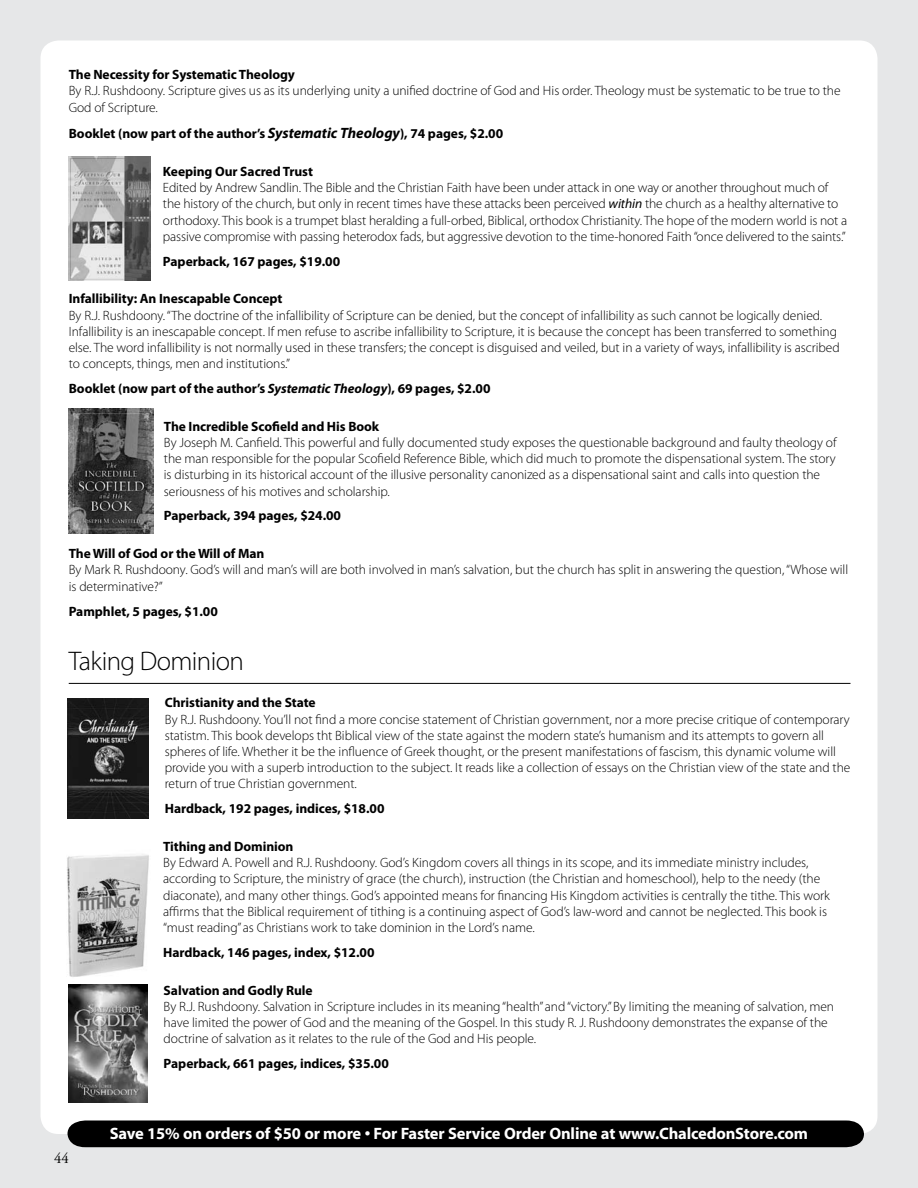
<style>
.page{position:relative;width:918px;height:1188px;background:#e6e7e8}
.page>*{position:absolute;margin:0;border:0;box-sizing:border-box;transform-origin:0 0}
.t1{font:300 27px "Myriad Pro";letter-spacing:-.025em;color:#000}
.t2{font:700 16.5px "Myriad";letter-spacing:-.01em;color:#fff}
.t3{font:15px "Adobe Garamond";color:#000}
.t4{font:300 13.5px/16.2px "Myriad Pro";letter-spacing:-.005em;color:#000}
.t5{font:700 13.5px "Myriad Pro";letter-spacing:-.005em;color:#000}
.s1{font-style:italic;font-size:15px}
.s2{font-weight:400;font-style:italic}
.s3{font-style:italic}
</style>
<div class="page">
<div style="left:40px;top:40px;width:838px;height:1094px;background:#fff;border-radius:18px"></div>
<div style="left:68px;top:1120px;width:796px;height:27px;background:#000"></div>
<hr style="left:69px;top:683px;width:782px;height:1px;background:#000">
<img style="left:68px;top:699px;width:81px;height:120px">
<img style="left:69px;top:157px;width:82px;height:123px">
<img style="left:69px;top:409px;width:84px;height:124px">
<img style="left:67px;top:854px;width:82px;height:123px">
<img style="left:69px;top:985px;width:78px;height:118px">
<p class="t5" style="left:69px;top:66px;width:228px">The Necessity for Systematic Theology</p>
<p class="t4" style="left:69px;top:83px;width:773px">By R.J. Rushdoony. Scripture gives us as its underlying unity a unified doctrine of God and His order. Theology must be systematic to be true to the<br>God of Scripture.</p>
<p class="t5" style="left:69px;top:125px;width:436px">Booklet (now part of the author’s <span class="s1">Systematic Theology</span>), 74 pages, $2.00</p>
<p class="t5" style="left:163px;top:163px;width:151px">Keeping Our Sacred Trust</p>
<p class="t4" style="left:163px;top:179px;width:686px">Edited by Andrew Sandlin. The Bible and the Christian Faith have been under attack in one way or another throughout much of the history of the church, but only in recent times have these attacks been perceived <span class="s2">within</span> the church as a healthy alternative to orthodoxy. This book is a trumpet blast heralding a full-orbed, Biblical, orthodox Christianity. The hope of the modern world is not a passive compromise with passing heterodox fads, but aggressive devotion to the time-honored Faith “once delivered to the saints.”</p>
<p class="t5" style="left:163px;top:252px;width:179px">Paperback, 167 pages, $19.00</p>
<p class="t5" style="left:69px;top:290px;width:215px">Infallibility: An Inescapable Concept</p>
<p class="t4" style="left:69px;top:307px;width:773px">By R.J. Rushdoony. “The doctrine of the infallibility of Scripture can be denied, but the concept of infallibility as such cannot be logically denied.<br>Infallibility is an inescapable concept. If men refuse to ascribe infallibility to Scripture, it is because the concept has been transferred to something else. The word infallibility is not normally used in these transfers; the concept is disguised and veiled, but in a variety of ways, infallibility is ascribed to concepts, things, men and institutions.”</p>
<p class="t5" style="left:69px;top:380px;width:423px">Booklet (now part of the author’s <span class="s3">Systematic Theology</span>), 69 pages, $2.00</p>
<p class="t5" style="left:164px;top:417px;width:217px">The Incredible Scofield and His Book</p>
<p class="t4" style="left:164px;top:434px;width:674px">By Joseph M. Canfield. This powerful and fully documented study exposes the questionable background and faulty theology of the man responsible for the popular Scofield Reference Bible, which did much to promote the dispensational system. The story is disturbing in its historical account of the illusive personality canonized as a dispensational saint and calls into question the seriousness of his motives and scholarship.</p>
<p class="t5" style="left:164px;top:507px;width:179px">Paperback, 394 pages, $24.00</p>
<p class="t5" style="left:69px;top:545px;width:197px">The Will of God or the Will of Man</p>
<p class="t4" style="left:69px;top:562px;width:781px">By Mark R. Rushdoony. God’s will and man’s will are both involved in man’s salvation, but the church has split in answering the question, “Whose will is determinative?”</p>
<p class="t5" style="left:69px;top:602px;width:151px">Pamphlet, 5 pages, $1.00</p>
<h1 class="t1" style="left:69px;top:644px;width:177px">Taking Dominion</h1>
<p class="t5" style="left:165px;top:694px;width:152px">Christianity and the State</p>
<p class="t4" style="left:165px;top:711px;width:687px">By R.J. Rushdoony. You’ll not find a more concise statement of Christian government, nor a more precise critique of contemporary statistm. This book develops tht Biblical view of the state against the modern state’s humanism and its attempts to govern all spheres of life. Whether it be the influence of Greek thought, or the present manifestations of fascism, this dynamic volume will provide you with a superb introduction to the subject. It reads like a collection of essays on the Christian view of the state and the return of true Christian government.</p>
<p class="t5" style="left:165px;top:800px;width:221px">Hardback, 192 pages, indices, $18.00</p>
<p class="t5" style="left:163px;top:838px;width:132px">Tithing and Dominion</p>
<p class="t4" style="left:163px;top:854px;width:668px">By Edward A. Powell and R.J. Rushdoony. God’s Kingdom covers all things in its scope, and its immediate ministry includes, according to Scripture, the ministry of grace (the church), instruction (the Christian and homeschool), help to the needy (the diaconate), and many other things. God’s appointed means for financing His Kingdom activities is centrally the tithe. This work affirms that the Biblical requirement of tithing is a continuing aspect of God’s law-word and cannot be neglected. This book is “must reading” as Christians work to take dominion in the Lord’s name.</p>
<p class="t5" style="left:163px;top:943px;width:213px">Hardback, 146 pages, index, $12.00</p>
<p class="t5" style="left:164px;top:981px;width:151px">Salvation and Godly Rule</p>
<p class="t4" style="left:164px;top:998px;width:672px">By R.J. Rushdoony. Salvation in Scripture includes in its meaning “health” and “victory.” By limiting the meaning of salvation, men have limited the power of God and the meaning of the Gospel. In this study R. J. Rushdoony demonstrates the expanse of the doctrine of salvation as it relates to the rule of the God and His people.</p>
<p class="t5" style="left:164px;top:1055px;width:227px">Paperback, 661 pages, indices, $35.00</p>
<p class="t3" style="left:54px;top:1150px;width:16px">44</p>
<p class="t2" style="left:110px;top:1125px;width:700px">Save 15% on orders of $50 or more • For Faster Service Order Online at www.ChalcedonStore.com</p>
</div>
